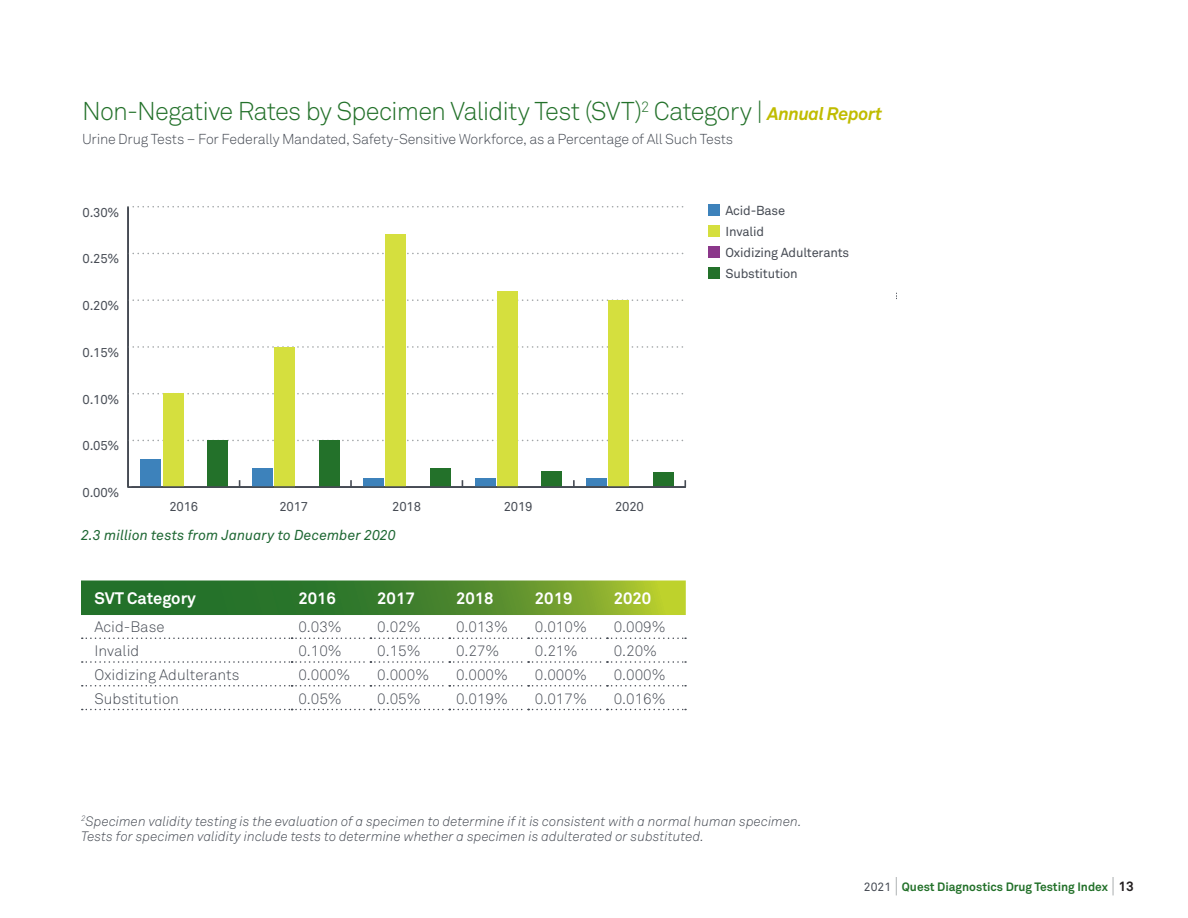
<style>
.page{position:relative;width:1188px;height:918px;background:#fff}
.page>*{position:absolute;margin:0;border:0;box-sizing:border-box;transform-origin:0 0}
.Tables_Section_Heade{font:300 25.5px "Akkurat Std";letter-spacing:-.035em;color:#23712a}
.Table_Heads{font:700 16.5px "Akkurat Pro";color:#fff}
.Table_Heads-2{font:700 16.5px "Akkurat Std";color:#fff}
.Table_Content{font:300 15px "Akkurat Pro";color:#464b54}
.Table_Content-2{font:300 15px "Akkurat Std";color:#464b54}
.Tables_Section_SubHe{font:300 14.25px "Akkurat Std";letter-spacing:-.015em;color:#464b54}
.Table_Note_Green_Ita{font:italic 14.25px "Akkurat Pro";color:#1f6834}
.Table_Callout{font:italic 300 13.5px/15px "Akkurat Pro";color:#464b54}
.t1{font:12.9px "Akkurat Std";letter-spacing:-.015em;color:#464b54}
.t2{font:500 12.9px "Whitney";letter-spacing:-.015em;color:#464b54}
.t3{font:700 12px "Akkurat Std";color:#23712a}
.s1{font-family:"Akkurat Pro";font-weight:700;font-style:italic;font-size:18px;color:#c0bc00}
.s2{font-weight:400;color:#464b54}
.s3{font-weight:300;font-size:21px;color:#a3a7a9}
.s4{font-size:13.5px;color:#231f20}
</style>
<div class="page">
<svg style="left:81px;top:580px;width:605px;height:35px;background:#4e8a2f"></svg>
<svg style="left:82px;top:638px;width:604px;height:1px"></svg>
<svg style="left:82px;top:661px;width:604px;height:2px"></svg>
<svg style="left:82px;top:685px;width:604px;height:2px"></svg>
<svg style="left:82px;top:709px;width:604px;height:1px"></svg>
<div style="left:653px;top:473px;width:20px;height:14px;background:#23712a"></div>
<div style="left:587px;top:479px;width:20px;height:8px;background:#3d82bb"></div>
<svg style="left:350px;top:480px;width:2px;height:6px"></svg>
<svg style="left:573px;top:480px;width:2px;height:6px"></svg>
<svg style="left:684px;top:480px;width:2px;height:7px"></svg>
<hr style="left:127px;top:207px;width:2px;height:280px;background:#464b54">
<hr style="left:128px;top:486px;width:557px;height:2px;background:#464b54">
<svg style="left:132px;top:440px;width:552px;height:1px"></svg>
<svg style="left:132px;top:393px;width:551px;height:2px"></svg>
<svg style="left:132px;top:346px;width:551px;height:2px"></svg>
<svg style="left:132px;top:299px;width:551px;height:2px"></svg>
<svg style="left:132px;top:253px;width:552px;height:1px"></svg>
<svg style="left:128px;top:206px;width:556px;height:2px"></svg>
<div style="left:208px;top:440px;width:20px;height:47px;background:#23712a"></div>
<div style="left:319px;top:440px;width:20px;height:47px;background:#23712a"></div>
<div style="left:430px;top:468px;width:20px;height:19px;background:#23712a"></div>
<div style="left:542px;top:471px;width:20px;height:16px;background:#23712a"></div>
<div style="left:163px;top:394px;width:20px;height:93px;background:#d5df3e"></div>
<div style="left:274px;top:347px;width:20px;height:140px;background:#d5df3e"></div>
<div style="left:386px;top:235px;width:20px;height:252px;background:#d5df3e"></div>
<div style="left:497px;top:291px;width:20px;height:196px;background:#d5df3e"></div>
<div style="left:141px;top:459px;width:20px;height:28px;background:#3d82bb"></div>
<div style="left:252px;top:468px;width:20px;height:19px;background:#3d82bb"></div>
<div style="left:364px;top:478px;width:20px;height:9px;background:#3d82bb"></div>
<div style="left:475px;top:478px;width:20px;height:9px;background:#3d82bb"></div>
<div style="left:609px;top:300px;width:20px;height:187px;background:#d5df3e"></div>
<hr style="left:132px;top:486px;width:552px;height:2px;background:#464b54">
<div style="left:709px;top:204px;width:11px;height:12px;background:#3d82bb"></div>
<div style="left:709px;top:246px;width:11px;height:12px;background:#8b378a"></div>
<div style="left:709px;top:225px;width:11px;height:12px;background:#d5df3e"></div>
<div style="left:709px;top:267px;width:11px;height:11px;background:#23712a"></div>
<p class="Tables_Section_Heade" style="left:82px;top:96px;width:802px">Non-Negative Rates by Specimen Validity Test (SVT)<sup>2</sup> Category | <span class="s1">Annual Report</span></p>
<p class="Tables_Section_SubHe" style="left:82px;top:131px;width:653px">Urine Drug Tests – For Federally Mandated, Safety-Sensitive Workforce, as a Percentage of All Such Tests</p>
<p class="t1" style="left:83px;top:205px;width:38px">0.30%</p>
<p class="t1" style="left:83px;top:251px;width:38px">0.25%</p>
<p class="t1" style="left:83px;top:298px;width:38px">0.20%</p>
<p class="t1" style="left:83px;top:345px;width:38px">0.15%</p>
<p class="t1" style="left:83px;top:392px;width:38px">0.10%</p>
<p class="t1" style="left:83px;top:438px;width:38px">0.05%</p>
<p class="t1" style="left:83px;top:485px;width:38px">0.00%</p>
<p class="t1" style="left:169px;top:499px;width:30px">2016</p>
<p class="t1" style="left:280px;top:499px;width:30px">2017</p>
<p class="t1" style="left:392px;top:499px;width:30px">2018</p>
<p class="t1" style="left:504px;top:499px;width:30px">2019</p>
<p class="t1" style="left:615px;top:499px;width:30px">2020</p>
<p class="Table_Note_Green_Ita" style="left:81px;top:527px;width:316px">2.3 million tests from January to December 2020</p>
<p class="Table_Heads-2" style="left:94px;top:588px;width:103px">SVT Category</p>
<p class="Table_Heads-2" style="left:298px;top:588px;width:39px">2016</p>
<p class="Table_Heads" style="left:377px;top:588px;width:39px">2017</p>
<p class="Table_Heads" style="left:456px;top:588px;width:39px">2018</p>
<p class="Table_Heads" style="left:535px;top:588px;width:39px">2019</p>
<p class="Table_Heads" style="left:614px;top:588px;width:39px">2020</p>
<p class="Table_Content-2" style="left:94px;top:618px;width:71px">Acid-Base</p>
<p class="Table_Content" style="left:298px;top:618px;width:45px">0.03%</p>
<p class="Table_Content" style="left:377px;top:618px;width:45px">0.02%</p>
<p class="Table_Content" style="left:456px;top:618px;width:54px">0.013%</p>
<p class="Table_Content" style="left:535px;top:618px;width:54px">0.010%</p>
<p class="Table_Content" style="left:614px;top:618px;width:54px">0.009%</p>
<p class="Table_Content-2" style="left:94px;top:642px;width:46px">Invalid</p>
<p class="Table_Content" style="left:298px;top:642px;width:45px">0.10%</p>
<p class="Table_Content" style="left:377px;top:642px;width:45px">0.15%</p>
<p class="Table_Content" style="left:456px;top:642px;width:45px">0.27%</p>
<p class="Table_Content" style="left:535px;top:642px;width:44px">0.21%</p>
<p class="Table_Content" style="left:614px;top:642px;width:45px">0.20%</p>
<p class="Table_Content-2" style="left:94px;top:666px;width:146px">Oxidizing Adulterants</p>
<p class="Table_Content" style="left:298px;top:666px;width:54px">0.000%</p>
<p class="Table_Content" style="left:377px;top:666px;width:54px">0.000%</p>
<p class="Table_Content" style="left:456px;top:666px;width:54px">0.000%</p>
<p class="Table_Content" style="left:535px;top:666px;width:54px">0.000%</p>
<p class="Table_Content" style="left:614px;top:666px;width:54px">0.000%</p>
<p class="Table_Content-2" style="left:94px;top:689px;width:86px">Substitution</p>
<p class="Table_Content" style="left:298px;top:689px;width:45px">0.05%</p>
<p class="Table_Content" style="left:377px;top:689px;width:45px">0.05%</p>
<p class="Table_Content" style="left:456px;top:689px;width:54px">0.019%</p>
<p class="Table_Content" style="left:535px;top:689px;width:54px">0.017%</p>
<p class="Table_Content" style="left:614px;top:689px;width:54px">0.016%</p>
<p class="t1" style="left:725px;top:203px;width:61px">Acid-Base</p>
<p class="t1" style="left:726px;top:245px;width:125px">Oxidizing Adulterants</p>
<p class="t1" style="left:726px;top:224px;width:40px">Invalid</p>
<p class="t1" style="left:726px;top:266px;width:74px">Substitution</p>
<p class="t2" style="left:785px;top:244px;width:65px">Substitution</p>
<p class="Table_Callout" style="left:81px;top:814px;width:722px"><sup>2</sup>Specimen validity testing is the evaluation of a specimen to determine if it is consistent with a normal human specimen.<br>Tests for specimen validity include tests to determine whether a specimen is adulterated or substituted.</p>
<p class="t3" style="left:864px;top:879px;width:272px"><span class="s2">2021</span> <span class="s3">|</span> Quest Diagnostics Drug Testing Index <span class="s3">|</span> <span class="s4">13</span></p>
</div>
